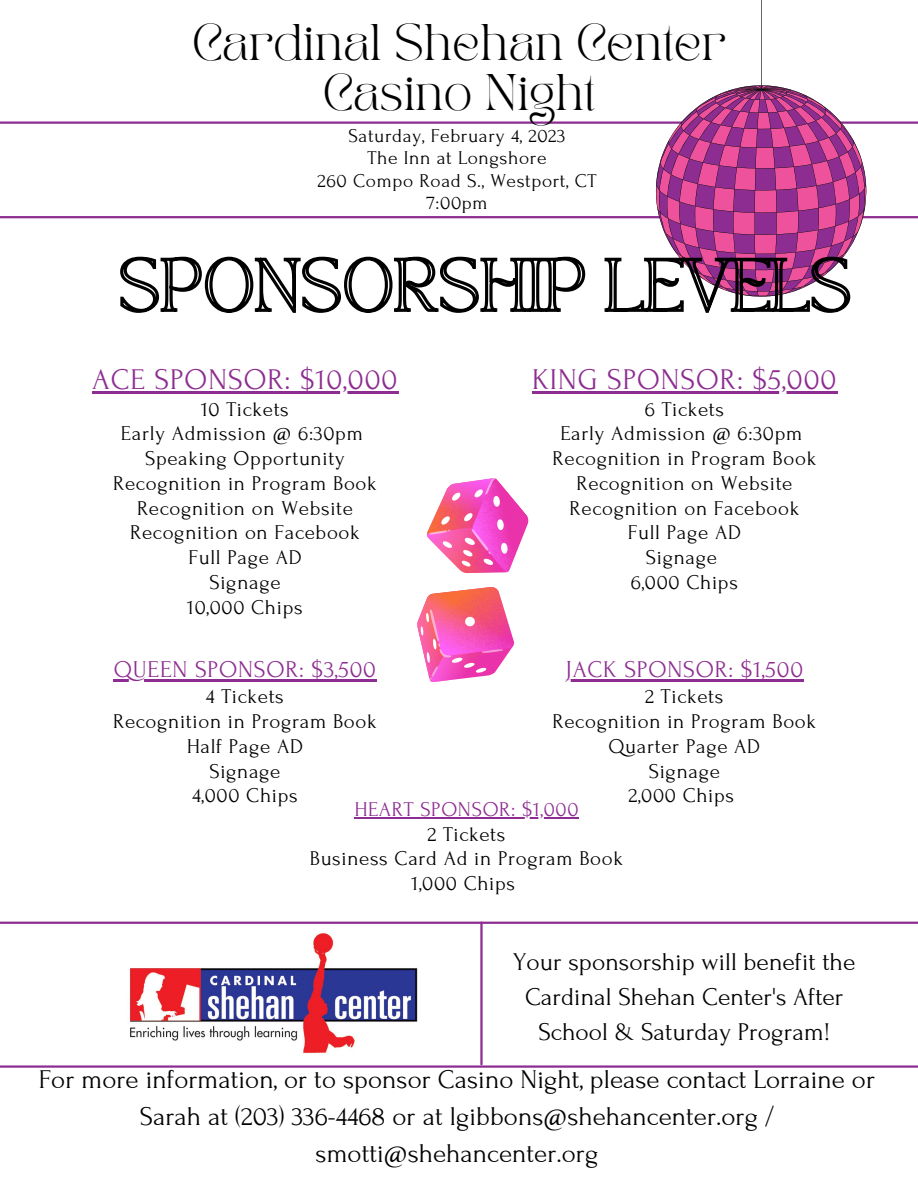
<style>
.page{position:relative;width:918px;height:1188px;background:#fff}
.page>*{position:absolute;margin:0;border:0;box-sizing:border-box;transform-origin:0 0}
.t1{font:36px/49.5px "TAN PEARL Regular";color:#000;text-align:center}
.t2{font:30px "Forum";letter-spacing:.03em;color:#8d2c91}
.t3{font:27px/37.2px "Forum";color:#000;text-align:center}
.t4{font:25.5px/34.8px "Forum";color:#000;text-align:center}
.t5{font:24px "Forum";letter-spacing:.03em;color:#8d2c91}
.t6{font:21px/24.8px "Forum";letter-spacing:.03em;color:#000;text-align:center}
.t7{font:21px "Forum";letter-spacing:.03em;color:#8d2c91}
.t8{font:19.5px/22.5px "Forum";letter-spacing:.03em;color:#000;text-align:center}
</style>
<div class="page">
<hr style="left:0;top:122px;width:918px;height:2px;background:#8d2c91">
<hr style="left:0;top:216px;width:918px;height:2px;background:#8d2c91">
<svg style="left:656px;top:0;width:210px;height:252px"></svg>
<hr style="left:0;top:1065px;width:918px;height:3px;background:#8d2c91">
<hr style="left:480px;top:923px;width:3px;height:141px;background:#8d2c91">
<img style="left:129px;top:933px;width:289px;height:121px">
<hr style="left:0;top:922px;width:918px;height:2px;background:#8d2c91">
<svg style="left:356px;top:478px;width:222px;height:204px"></svg>
<svg style="left:120px;top:252px;width:731px;height:61px"></svg>
<hr style="left:92px;top:391px;width:306px;height:2px;background:#8d2c91">
<hr style="left:532px;top:391px;width:305px;height:2px;background:#8d2c91">
<hr style="left:114px;top:680px;width:263px;height:2px;background:#8d2c91">
<hr style="left:566px;top:680px;width:238px;height:2px;background:#8d2c91">
<hr style="left:354px;top:817px;width:225px;height:1px;background:#8d2c91">
<h1 class="t1" style="left:192px;top:22px;width:535px">Cardinal Shehan Center<br>Casino Night</h1>
<p class="t8" style="left:318px;top:125px;width:281px">Saturday, February 4, 2023<br>The Inn at Longshore<br>260 Compo Road S., Westport, CT<br>7:00pm</p>
<h2 class="t2" style="left:92px;top:363px;width:307px">ACE SPONSOR: $10,000</h2>
<p class="t6" style="left:113px;top:397px;width:265px">10 Tickets<br>Early Admission @ 6:30pm<br>Speaking Opportunity<br>Recognition in Program Book<br>Recognition on Website<br>Recognition on Facebook<br>Full Page AD<br>Signage<br>10,000 Chips</p>
<h2 class="t2" style="left:532px;top:363px;width:306px">KING SPONSOR: $5,000</h2>
<p class="t6" style="left:553px;top:397px;width:265px">6 Tickets<br>Early Admission @ 6:30pm<br>Recognition in Program Book<br>Recognition on Website<br>Recognition on Facebook<br>Full Page AD<br>Signage<br>6,000 Chips</p>
<p class="t5" style="left:114px;top:657px;width:264px">QUEEN SPONSOR: $3,500</p>
<p class="t6" style="left:113px;top:685px;width:265px">4 Tickets<br>Recognition in Program Book<br>Half Page AD<br>Signage<br>4,000 Chips</p>
<p class="t5" style="left:566px;top:657px;width:239px">JACK SPONSOR: $1,500</p>
<p class="t6" style="left:553px;top:685px;width:265px">2 Tickets<br>Recognition in Program Book<br>Quarter Page AD<br>Signage<br>2,000 Chips</p>
<p class="t7" style="left:354px;top:798px;width:226px">HEART SPONSOR: $1,000</p>
<p class="t6" style="left:310px;top:822px;width:315px">2 Tickets<br>Business Card Ad in Program Book<br>1,000 Chips</p>
<p class="t4" style="left:513px;top:945px;width:344px">Your sponsorship will benefit the<br>Cardinal Shehan Center's After<br>School &amp; Saturday Program!</p>
<p class="t3" style="left:39px;top:1061px;width:838px">For more information, or to sponsor Casino Night, please contact Lorraine or<br>Sarah at (203) 336-4468 or at lgibbons@shehancenter.org / smotti@shehancenter.org</p>
</div>
